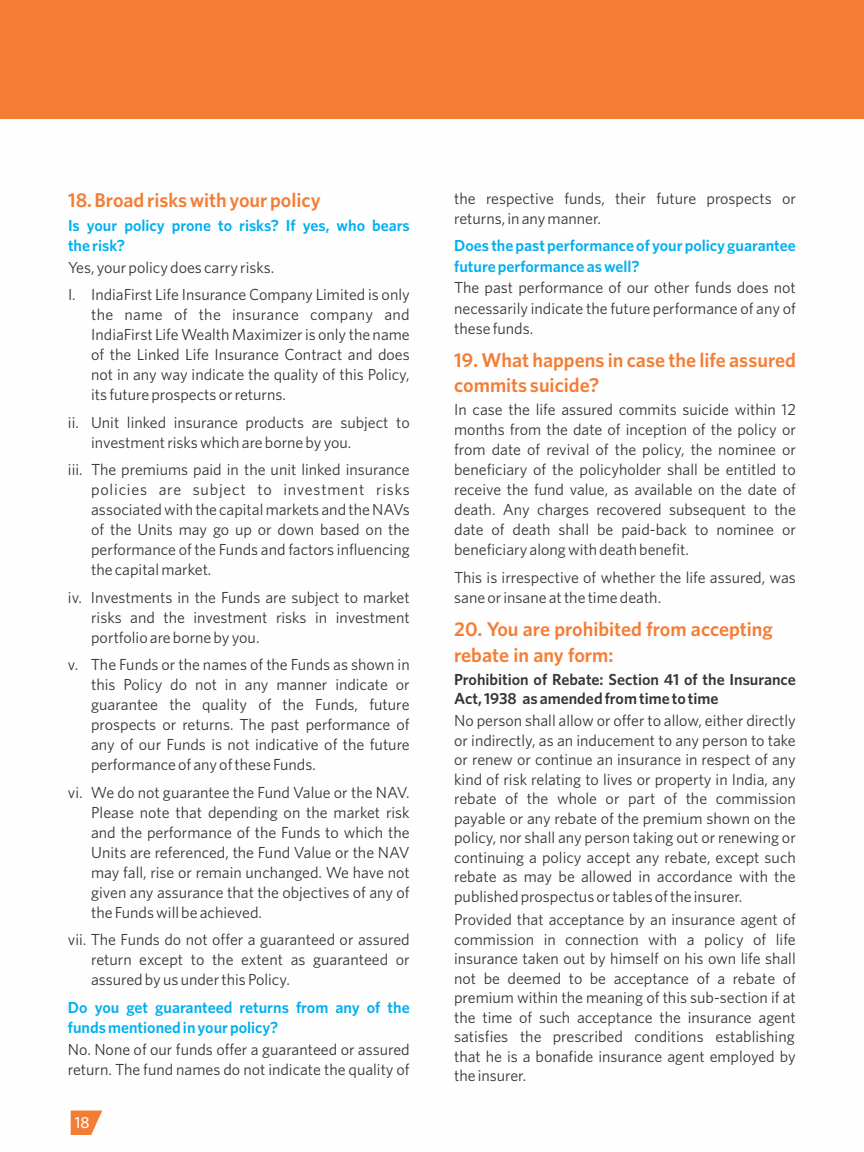
<style>
.page{position:relative;width:864px;height:1152px;background:#fff}
.page>*{position:absolute;margin:0;border:0;box-sizing:border-box;transform-origin:0 0}
.t1{font:600 20px/25.4px "Whitney";color:#f47d35}
.t2{font:16px/20px "Whitney";color:#373435;text-align:justify}
.t3{font:600 16px/20.2px "Whitney";color:#00afef}
.t4{font:600 16px/19.8px "Whitney";color:#373435}
.t5{font:500 16px "Whitney";color:#fefefe}
</style>
<div class="page">
<div style="left:0;top:0;width:864px;height:119px;background:#f47d35"></div>
<svg style="left:71px;top:1111px;width:31px;height:24px"></svg>
<p class="t1" style="left:68px;top:189px;width:254px">18. Broad risks with your policy</p>
<p class="t3" style="left:68px;top:216px;width:343px">Is your policy prone to risks? If yes, who bears the risk?</p>
<p class="t2" style="left:68px;top:255px;width:343px;line-height:27.4px">Yes, your policy does carry risks.<br>I. IndiaFirst Life Insurance Company Limited is only</p>
<p class="t2" style="left:91px;top:306px;width:320px">the name of the insurance company and IndiaFirst Life Wealth Maximizer is only the name of the Linked Life Insurance Contract and does not in any way indicate the quality of this Policy, its future prospects or returns.</p>
<p class="t2" style="left:91px;top:413px;width:320px;text-indent:-23px">ii. Unit linked insurance products are subject to investment risks which are borne by you.</p>
<p class="t2" style="left:91px;top:461px;width:320px;text-indent:-23px">iii. The premiums paid in the unit linked insurance policies are subject to investment risks associated with the capital markets and the NAVs of the Units may go up or down based on the performance of the Funds and factors influencing the capital market.</p>
<p class="t2" style="left:91px;top:588px;width:320px;text-indent:-23px">iv. Investments in the Funds are subject to market risks and the investment risks in investment portfolio are borne by you.</p>
<p class="t2" style="left:91px;top:656px;width:320px;text-indent:-23px">v. The Funds or the names of the Funds as shown in this Policy do not in any manner indicate or guarantee the quality of the Funds, future prospects or returns. The past performance of any of our Funds is not indicative of the future performance of any of these Funds.</p>
<p class="t2" style="left:91px;top:783px;width:320px;text-indent:-23px">vi. We do not guarantee the Fund Value or the NAV.<br>Please note that depending on the market risk and the performance of the Funds to which the Units are referenced, the Fund Value or the NAV may fall, rise or remain unchanged. We have not given any assurance that the objectives of any of the Funds will be achieved.</p>
<p class="t2" style="left:91px;top:931px;width:320px;text-indent:-23px">vii. The Funds do not offer a guaranteed or assured return except to the extent as guaranteed or assured by us under this Policy.</p>
<p class="t3" style="left:68px;top:999px;width:343px">Do you get guaranteed returns from any of the funds mentioned in your policy?</p>
<p class="t2" style="left:68px;top:1041px;width:343px">No. None of our funds offer a guaranteed or assured return. The fund names do not indicate the quality of</p>
<p class="t5" style="left:75px;top:1117px;width:16px">18</p>
<p class="t2" style="left:454px;top:189px;width:343px">the respective funds, their future prospects or returns, in any manner.</p>
<p class="t3" style="left:454px;top:237px;width:343px">Does the past performance of your policy guarantee future performance as well?</p>
<p class="t2" style="left:454px;top:279px;width:343px">The past performance of our other funds does not necessarily indicate the future performance of any of these funds.</p>
<p class="t1" style="left:454px;top:349px;width:343px">19. What happens in case the life assured commits suicide?</p>
<p class="t2" style="left:454px;top:401px;width:343px">In case the life assured commits suicide within 12 months from the date of inception of the policy or from date of revival of the policy, the nominee or beneficiary of the policyholder shall be entitled to receive the fund value, as available on the date of death. Any charges recovered subsequent to the date of death shall be paid-back to nominee or beneficiary along with death benefit.</p>
<p class="t2" style="left:454px;top:569px;width:343px">This is irrespective of whether the life assured, was sane or insane at the time death.</p>
<p class="t1" style="left:454px;top:618px;width:320px">20. You are prohibited from accepting rebate in any form:</p>
<p class="t4" style="left:454px;top:670px;width:343px">Prohibition of Rebate: Section 41 of the Insurance<br>Act, 1938 as amended from time to time</p>
<p class="t2" style="left:454px;top:712px;width:343px;line-height:19.4px">No person shall allow or offer to allow, either directly or indirectly, as an inducement to any person to take or renew or continue an insurance in respect of any kind of risk relating to lives or property in India, any rebate of the whole or part of the commission payable or any rebate of the premium shown on the policy, nor shall any person taking out or renewing or continuing a policy accept any rebate, except such rebate as may be allowed in accordance with the published prospectus or tables of the insurer.</p>
<p class="t2" style="left:454px;top:911px;width:343px;line-height:19.4px">Provided that acceptance by an insurance agent of commission in connection with a policy of life insurance taken out by himself on his own life shall not be deemed to be acceptance of a rebate of premium within the meaning of this sub-section if at the time of such acceptance the insurance agent satisfies the prescribed conditions establishing that he is a bonafide insurance agent employed by the insurer.</p>
</div>
